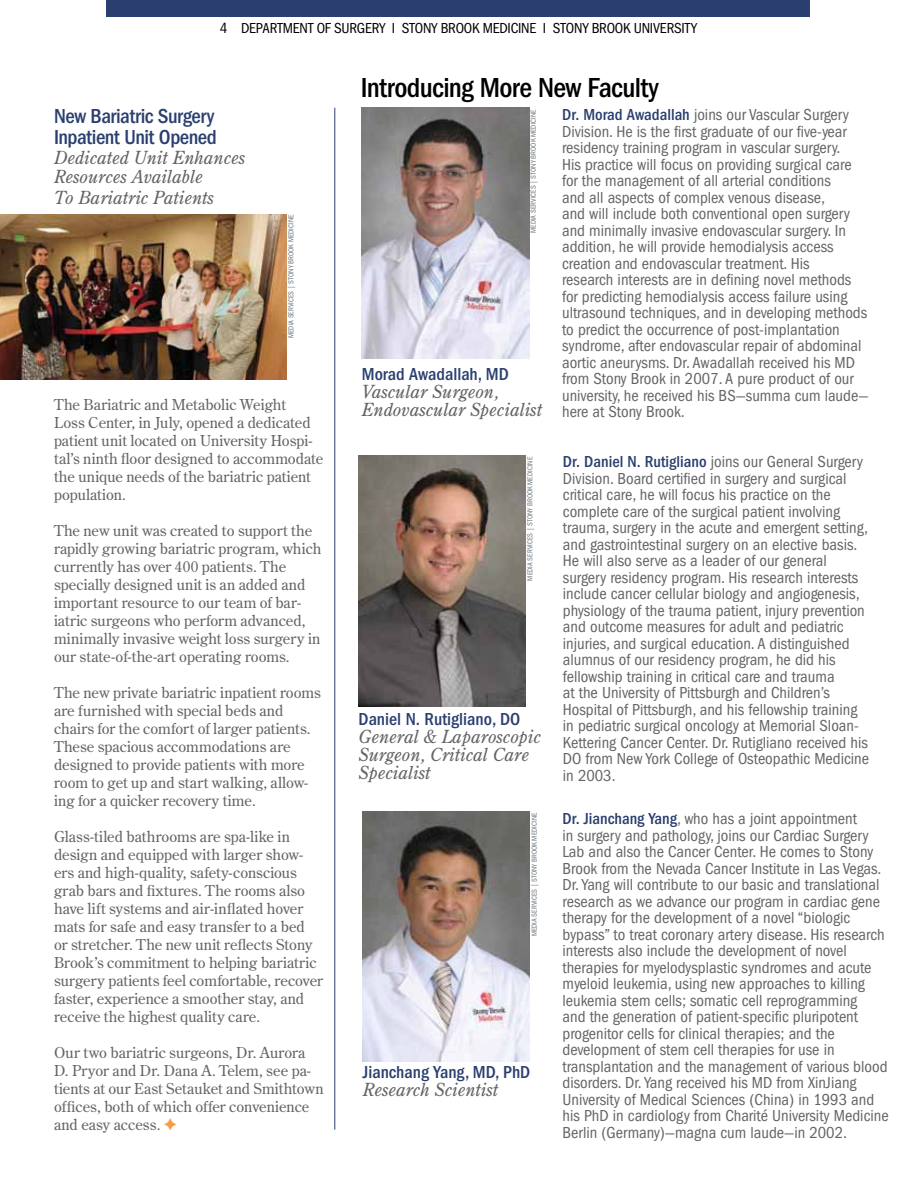
<style>
.page{position:relative;width:918px;height:1188px;background:#fff}
.page>*{position:absolute;margin:0;border:0;box-sizing:border-box;transform-origin:0 0}
.t1{font:500 condensed 28.5px "Franklin Gothic";letter-spacing:-.02em;color:#000}
.t2{font:500 condensed 21px/21px "Franklin Gothic";letter-spacing:-.02em;color:#2a3f6f}
.t3{font:italic 18px/18px "Century Old Style Std";color:#636466}
.t4{font:500 condensed 18px "Franklin Gothic";color:#2a3f6f}
.t5{font:condensed 16.5px/16.5px "Franklin Gothic";color:#636466}
.t6{font:15px/18px "Century Old Style Std";color:#636466}
.t7{font:condensed 15px "Franklin Gothic";letter-spacing:-.015em;color:#000}
.t8{font:condensed 7.5px "Franklin Gothic";letter-spacing:.005em;color:#6a747b}
.s1{font-weight:500;color:#2a3f6f}
</style>
<div class="page">
<div style="left:107px;top:0;width:703px;height:17px;background:#2a3f6f"></div>
<img style="left:362px;top:108px;width:167px;height:251px">
<img style="left:359px;top:456px;width:167px;height:251px">
<hr style="left:334px;top:108px;width:1px;height:1022px;background:#2a3f6f">
<img style="left:363px;top:812px;width:166px;height:249px">
<img style="left:0;top:215px;width:287px;height:164px">
<p class="t7" style="left:220px;top:20px;width:479px">4 DEPARTMENT OF SURGERY I STONY BROOK MEDICINE I STONY BROOK UNIVERSITY</p>
<p class="t2" style="left:54px;top:106px;width:164px">New Bariatric Surgery<br>Inpatient Unit Opened</p>
<p class="t3" style="left:54px;top:147px;width:193px;line-height:20.2px">Dedicated Unit Enhances<br>Resources Available<br>To Bariatric Patients</p>
<p class="t8" style="left:287px;top:338px;width:125px;rotate:-90deg">MEDIA SERVICES | STONY BROOK MEDICINE</p>
<p class="t6" style="left:54px;top:395px;width:271px">The Bariatric and Metabolic Weight<br>Loss Center, in July, opened a dedicated patient unit located on University Hospi&shy;tal’s ninth floor designed to accommodate the unique needs of the bariatric patient population.</p>
<p class="t6" style="left:54px;top:521px;width:269px">The new unit was created to support the rapidly growing bariatric program, which currently has over 400 patients. The specially designed unit is an added and important resource to our team of bar&shy;iatric surgeons who perform advanced, minimally invasive weight loss surgery in our state-of-the-art operating rooms.</p>
<p class="t6" style="left:54px;top:683px;width:268px">The new private bariatric inpatient rooms are furnished with special beds and chairs for the comfort of larger patients.<br>These spacious accommodations are designed to provide patients with more room to get up and start walking, allow&shy;ing for a quicker recovery time.</p>
<p class="t6" style="left:54px;top:827px;width:271px">Glass-tiled bathrooms are spa-like in design and equipped with larger show&shy;ers and high-quality, safety-conscious grab bars and fixtures. The rooms also have lift systems and air-inflated hover mats for safe and easy transfer to a bed<br>or stretcher. The new unit reflects Stony Brook’s commitment to helping bariatric surgery patients feel comfortable, recover faster, experience a smoother stay, and receive the highest quality care.</p>
<p class="t6" style="left:54px;top:1043px;width:271px">Our two bariatric surgeons, Dr. Aurora<br>D. Pryor and Dr. Dana A. Telem, see pa&shy;tients at our East Setauket and Smithtown offices, both of which offer convenience and easy access.</p>
<h1 class="t1" style="left:361px;top:71px;width:300px">Introducing More New Faculty</h1>
<p class="t8" style="left:529px;top:233px;width:125px;rotate:-90deg">MEDIA SERVICES | STONY BROOK MEDICINE</p>
<p class="t4" style="left:362px;top:364px;width:149px">Morad Awadallah, MD</p>
<p class="t3" style="left:362px;top:383px;width:182px">Vascular Surgeon,<br>Endovascular Specialist</p>
<p class="t8" style="left:526px;top:581px;width:125px;rotate:-90deg">MEDIA SERVICES | STONY BROOK MEDICINE</p>
<p class="t4" style="left:359px;top:709px;width:163px">Daniel N. Rutigliano, DO</p>
<p class="t3" style="left:359px;top:727px;width:184px">General &amp; Laparoscopic<br>Surgeon, Critical Care<br>Specialist</p>
<p class="t8" style="left:530px;top:936px;width:125px;rotate:-90deg">MEDIA SERVICES | STONY BROOK MEDICINE</p>
<p class="t4" style="left:363px;top:1062px;width:169px">Jianchang Yang, MD, PhD</p>
<p class="t3" style="left:363px;top:1081px;width:137px">Research Scientist</p>
<p class="t5" style="left:562px;top:107px;width:308px"><span class="s1">Dr. Morad Awadallah</span> joins our Vascular Surgery Division. He is the first graduate of our five-year residency training program in vascular surgery.<br>His practice will focus on providing surgical care for the management of all arterial conditions<br>and all aspects of complex venous disease,<br>and will include both conventional open surgery and minimally invasive endovascular surgery. In addition, he will provide hemodialysis access creation and endovascular treatment. His<br>research interests are in defining novel methods for predicting hemodialysis access failure using ultrasound techniques, and in developing methods to predict the occurrence of post-implantation syndrome, after endovascular repair of abdominal aortic aneurysms. Dr. Awadallah received his MD from Stony Brook in 2007. A pure product of our university, he received his BS—summa cum laude— here at Stony Brook.</p>
<p class="t5" style="left:563px;top:454px;width:308px"><span class="s1">Dr. Daniel N. Rutigliano</span> joins our General Surgery Division. Board certified in surgery and surgical critical care, he will focus his practice on the complete care of the surgical patient involving trauma, surgery in the acute and emergent setting, and gastrointestinal surgery on an elective basis.<br>He will also serve as a leader of our general surgery residency program. His research interests include cancer cellular biology and angiogenesis, physiology of the trauma patient, injury prevention and outcome measures for adult and pediatric injuries, and surgical education. A distinguished alumnus of our residency program, he did his fellowship training in critical care and trauma<br>at the University of Pittsburgh and Children’s Hospital of Pittsburgh, and his fellowship training in pediatric surgical oncology at Memorial Sloan-Kettering Cancer Center. Dr. Rutigliano received his DO from New York College of Osteopathic Medicine in 2003.</p>
<p class="t5" style="left:563px;top:811px;width:328px"><span class="s1">Dr. Jianchang Yang</span>, who has a joint appointment<br>in surgery and pathology, joins our Cardiac Surgery Lab and also the Cancer Center. He comes to Stony Brook from the Nevada Cancer Institute in Las Vegas.<br>Dr. Yang will contribute to our basic and translational research as we advance our program in cardiac gene therapy for the development of a novel “biologic bypass” to treat coronary artery disease. His research interests also include the development of novel therapies for myelodysplastic syndromes and acute myeloid leukemia, using new approaches to killing leukemia stem cells; somatic cell reprogramming<br>and the generation of patient-specific pluripotent progenitor cells for clinical therapies; and the development of stem cell therapies for use in transplantation and the management of various blood disorders. Dr. Yang received his MD from XinJiang University of Medical Sciences (China) in 1993 and his PhD in cardiology from Charité University Medicine Berlin (Germany)—magna cum laude—in 2002.</p>
</div>
